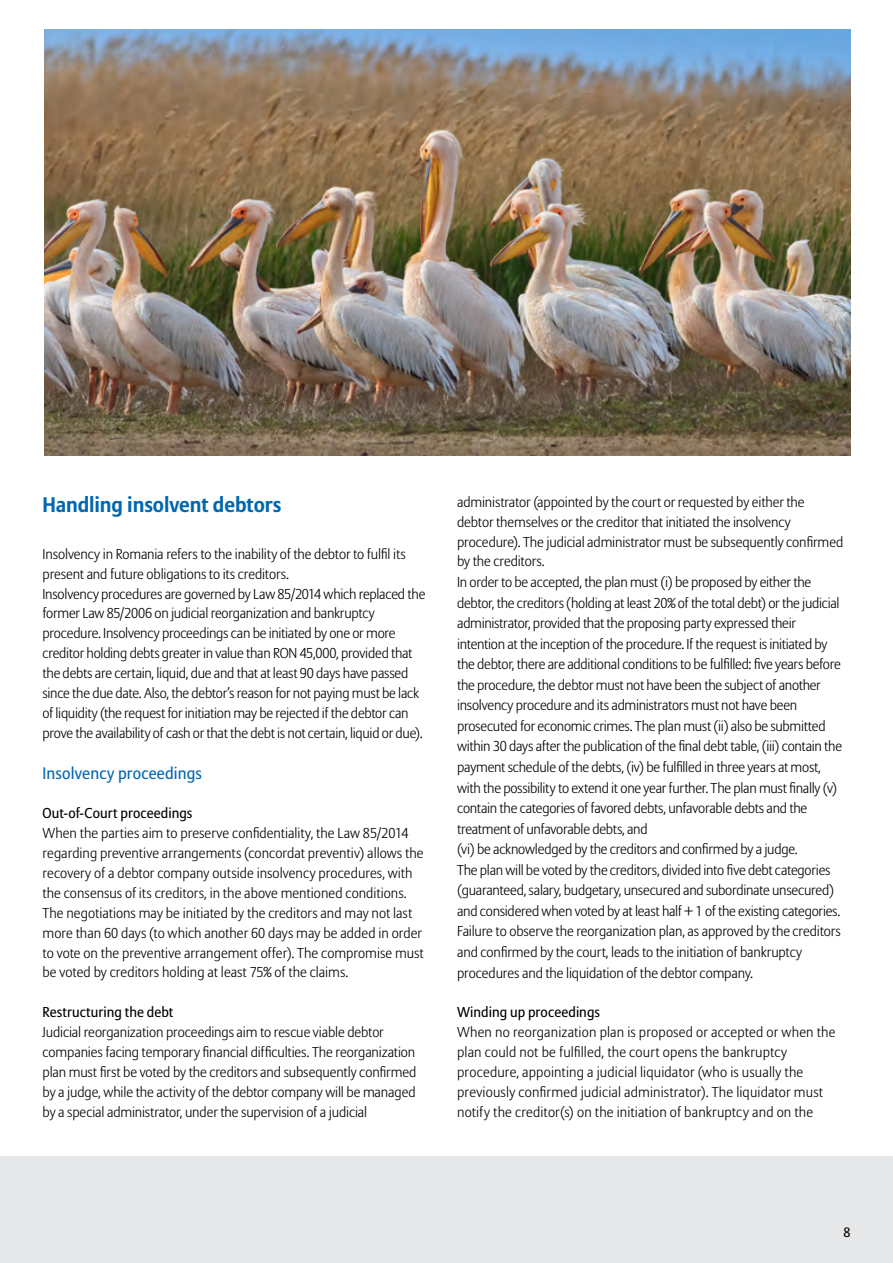
<style>
.page{position:relative;width:893px;height:1263px;background:#fff}
.page>*{position:absolute;margin:0;border:0;box-sizing:border-box;transform-origin:0 0}
.t1{font:700 21px "Allianz Sans";letter-spacing:-.005em;color:#0067b1}
.t2{font:16.5px "Allianz Sans";letter-spacing:.01em;color:#0067b1}
.t3{font:300 14.25px/20.4px "Allianz Sans";letter-spacing:-.01em;color:#000}
.t4{font:300 14.25px/20px "Allianz Sans";letter-spacing:.015em;color:#000}
.t5{font:14.25px "Allianz Sans";letter-spacing:.005em;color:#000}
.t6{font:13.5px "Allianz Sans";color:#000}
</style>
<div class="page">
<div style="left:0;top:1156px;width:893px;height:107px;background:#e6e7e8"></div>
<img style="left:44px;top:30px;width:806px;height:425px">
<h1 class="t1" style="left:43px;top:491px;width:240px">Handling insolvent debtors</h1>
<p class="t3" style="left:43px;top:544px;width:384px;line-height:20px">Insolvency in Romania refers to the inability of the debtor to fulfil its present and future obligations to its creditors.<br>Insolvency procedures are governed by Law 85/2014 which replaced the former Law 85/2006 on judicial reorganization and bankruptcy procedure. Insolvency proceedings can be initiated by one or more creditor holding debts greater in value than RON 45,000, provided that the debts are certain, liquid, due and that at least 90 days have passed since the due date. Also, the debtor’s reason for not paying must be lack of liquidity (the request for initiation may be rejected if the debtor can prove the availability of cash or that the debt is not certain, liquid or due).</p>
<p class="t2" style="left:43px;top:763px;width:161px">Insolvency proceedings</p>
<p class="t5" style="left:43px;top:805px;width:151px">Out-of-Court proceedings</p>
<p class="t3" style="left:43px;top:824px;width:383px;line-height:20px">When the parties aim to preserve confidentiality, the Law 85/2014 regarding preventive arrangements (concordat preventiv) allows the recovery of a debtor company outside insolvency procedures, with the consensus of its creditors, in the above mentioned conditions.<br>The negotiations may be initiated by the creditors and may not last more than 60 days (to which another 60 days may be added in order to vote on the preventive arrangement offer). The compromise must be voted by creditors holding at least 75% of the claims.</p>
<p class="t5" style="left:43px;top:1003px;width:132px">Restructuring the debt</p>
<p class="t3" style="left:43px;top:1023px;width:375px;line-height:20px">Judicial reorganization proceedings aim to rescue viable debtor companies facing temporary financial difficulties. The reorganization plan must first be voted by the creditors and subsequently confirmed by a judge, while the activity of the debtor company will be managed by a special administrator, under the supervision of a judicial</p>
<p class="t3" style="left:457px;top:492px;width:388px">administrator (appointed by the court or requested by either the debtor themselves or the creditor that initiated the insolvency procedure). The judicial administrator must be subsequently confirmed by the creditors.<br>In order to be accepted, the plan must (i) be proposed by either the debtor, the creditors (holding at least 20% of the total debt) or the judicial administrator, provided that the proposing party expressed their intention at the inception of the procedure. If the request is initiated by the debtor, there are additional conditions to be fulfilled: five years before the procedure, the debtor must not have been the subject of another insolvency procedure and its administrators must not have been prosecuted for economic crimes. The plan must (ii) also be submitted within 30 days after the publication of the final debt table, (iii) contain the payment schedule of the debts, (iv) be fulfilled in three years at most, with the possibility to extend it one year further. The plan must finally (v) contain the categories of favored debts, unfavorable debts and the treatment of unfavorable debts, and<br>(vi) be acknowledged by the creditors and confirmed by a judge.<br>The plan will be voted by the creditors, divided into five debt categories (guaranteed, salary, budgetary, unsecured and subordinate unsecured) and considered when voted by at least half + 1 of the existing categories.<br>Failure to observe the reorganization plan, as approved by the creditors and confirmed by the court, leads to the initiation of bankruptcy procedures and the liquidation of the debtor company.</p>
<p class="t5" style="left:457px;top:1004px;width:144px">Winding up proceedings</p>
<p class="t4" style="left:457px;top:1023px;width:380px">When no reorganization plan is proposed or accepted or when the plan could not be fulfilled, the court opens the bankruptcy procedure, appointing a judicial liquidator (who is usually the previously confirmed judicial administrator). The liquidator must notify the creditor(s) on the initiation of bankruptcy and on the</p>
<p class="t6" style="left:843px;top:1224px;width:9px">8</p>
</div>
